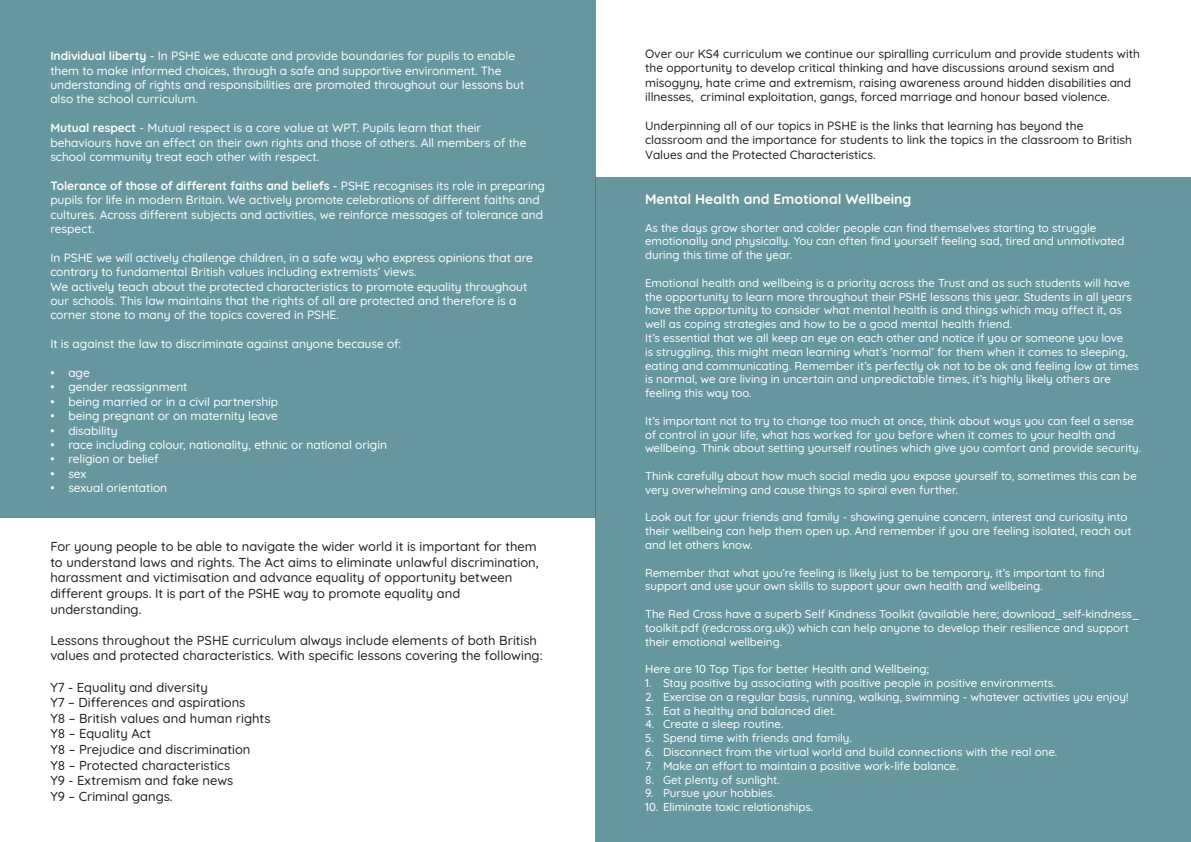
<style>
.page{position:relative;width:1191px;height:842px;background:#fff}
.page>*{position:absolute;margin:0;border:0;box-sizing:border-box;transform-origin:0 0}
.t1{font:700 14px "Quicksand";color:#fff}
.t2{font:500 13px/15.6px "Quicksand";color:#231f20}
.t3{font:500 12px/14.4px "Quicksand";letter-spacing:-.005em;color:#fff}
.t4{font:500 12px/14.4px "Quicksand";color:#231f20}
.t5{font:500 11.5px/13.8px "Quicksand";color:#fff}
.s1{font-weight:700}
</style>
<div class="page">
<div style="left:595px;top:178px;width:596px;height:664px;background:#66979e"></div>
<div style="left:0;top:0;width:595px;height:517px;background:#66979e"></div>
<p class="t3" style="left:50px;top:47px;width:475px"><span class="s1">Individual liberty</span> - In PSHE we educate and provide boundaries for pupils to enable them to make informed choices, through a safe and supportive environment. The understanding of rights and responsibilities are promoted throughout our lessons but also the school curriculum.</p>
<p class="t3" style="left:50px;top:119px;width:478px"><span class="s1">Mutual respect</span> - Mutual respect is a core value at WPT. Pupils learn that their behaviours have an effect on their own rights and those of others. All members of the school community treat each other with respect.</p>
<p class="t3" style="left:50px;top:177px;width:496px"><span class="s1">Tolerance of those of different faiths and beliefs</span> - PSHE recognises its role in preparing pupils for life in modern Britain. We actively promote celebrations of different faiths and cultures. Across different subjects and activities, we reinforce messages of tolerance and respect.</p>
<p class="t3" style="left:50px;top:249px;width:484px">In PSHE we will actively challenge children, in a safe way who express opinions that are contrary to fundamental British values including extremists’ views.</p>
<p class="t3" style="left:50px;top:278px;width:478px">We actively teach about the protected characteristics to promote equality throughout our schools. This law maintains that the rights of all are protected and therefore is a corner stone to many of the topics covered in PSHE.</p>
<p class="t3" style="left:50px;top:335px;width:352px">It is against the law to discriminate against anyone because of:</p>
<p class="t3" style="left:50px;top:364px;width:41px">• age</p>
<p class="t3" style="left:50px;top:379px;width:139px">• gender reassignment</p>
<p class="t3" style="left:50px;top:393px;width:229px">• being married or in a civil partnership</p>
<p class="t3" style="left:50px;top:407px;width:229px">• being pregnant or on maternity leave</p>
<p class="t3" style="left:50px;top:422px;width:69px">• disability</p>
<p class="t3" style="left:50px;top:436px;width:338px">• race including colour, nationality, ethnic or national origin</p>
<p class="t3" style="left:50px;top:451px;width:110px">• religion or belief</p>
<p class="t3" style="left:50px;top:465px;width:38px">• sex</p>
<p class="t3" style="left:50px;top:479px;width:118px">• sexual orientation</p>
<p class="t2" style="left:50px;top:537px;width:490px">For young people to be able to navigate the wider world it is important for them to understand laws and rights. The Act aims to eliminate unlawful discrimination, harassment and victimisation and advance equality of opportunity between different groups. It is part of the PSHE way to promote equality and understanding.</p>
<p class="t2" style="left:50px;top:631px;width:494px">Lessons throughout the PSHE curriculum always include elements of both British values and protected characteristics. With specific lessons covering the following:</p>
<p class="t2" style="left:50px;top:678px;width:159px">Y7 - Equality and diversity</p>
<p class="t2" style="left:50px;top:693px;width:197px">Y7 – Differences and aspirations</p>
<p class="t2" style="left:50px;top:709px;width:222px">Y8 – British values and human rights</p>
<p class="t2" style="left:50px;top:725px;width:102px">Y8 – Equality Act</p>
<p class="t2" style="left:50px;top:740px;width:202px">Y8 – Prejudice and discrimination</p>
<p class="t2" style="left:50px;top:756px;width:181px">Y8 – Protected characteristics</p>
<p class="t2" style="left:50px;top:771px;width:185px">Y9 - Extremism and fake news</p>
<p class="t2" style="left:50px;top:787px;width:124px">Y9 – Criminal gangs.</p>
<p class="t4" style="left:645px;top:45px;width:496px">Over our KS4 curriculum we continue our spiralling curriculum and provide students with the opportunity to develop critical thinking and have discussions around sexism and misogyny, hate crime and extremism, raising awareness around hidden disabilities and illnesses, criminal exploitation, gangs, forced marriage and honour based violence.</p>
<p class="t4" style="left:645px;top:117px;width:488px">Underpinning all of our topics in PSHE is the links that learning has beyond the classroom and the importance for students to link the topics in the classroom to British<br>Values and the Protected Characteristics.</p>
<p class="t1" style="left:645px;top:188px;width:268px">Mental Health and Emotional Wellbeing</p>
<p class="t5" style="left:645px;top:219px;width:481px">As the days grow shorter and colder people can find themselves starting to struggle emotionally and physically. You can often find yourself feeling sad, tired and unmotivated during this time of the year.</p>
<p class="t5" style="left:645px;top:275px;width:488px">Emotional health and wellbeing is a priority across the Trust and as such students will have the opportunity to learn more throughout their PSHE lessons this year. Students in all years have the opportunity to consider what mental health is and things which may affect it, as well as coping strategies and how to be a good mental health friend.</p>
<p class="t5" style="left:645px;top:330px;width:495px">It’s essential that we all keep an eye on each other and notice if you or someone you love<br>is struggling, this might mean learning what’s ‘normal’ for them when it comes to sleeping, eating and communicating. Remember it’s perfectly ok not to be ok and feeling low at times is normal, we are living in uncertain and unpredictable times, it’s highly likely others are feeling this way too.</p>
<p class="t5" style="left:645px;top:413px;width:497px">It’s important not to try to change too much at once, think about ways you can feel a sense of control in your life, what has worked for you before when it comes to your health and wellbeing. Think about setting yourself routines which give you comfort and provide security.</p>
<p class="t5" style="left:645px;top:468px;width:493px">Think carefully about how much social media you expose yourself to, sometimes this can be very overwhelming and cause things to spiral even further.</p>
<p class="t5" style="left:645px;top:509px;width:488px">Look out for your friends and family - showing genuine concern, interest and curiosity into their wellbeing can help them open up. And remember if you are feeling isolated, reach out and let others know.</p>
<p class="t5" style="left:645px;top:564px;width:461px">Remember that what you’re feeling is likely just to be temporary, it’s important to find support and use your own skills to support your own health and wellbeing.</p>
<p class="t5" style="left:645px;top:606px;width:496px">The Red Cross have a superb Self Kindness Toolkit (available here; download_self-kindness_ toolkit.pdf (redcross.org.uk)) which can help anyone to develop their resilience and support their emotional wellbeing.</p>
<p class="t5" style="left:645px;top:661px;width:285px">Here are 10 Top Tips for better Health and Wellbeing;</p>
<p class="t5" style="left:645px;top:675px;width:412px">1. Stay positive by associating with positive people in positive environments.</p>
<p class="t5" style="left:645px;top:689px;width:485px">2. Exercise on a regular basis, running, walking, swimming - whatever activities you enjoy!</p>
<p class="t5" style="left:645px;top:702px;width:193px">3. Eat a healthy and balanced diet.</p>
<p class="t5" style="left:645px;top:716px;width:140px">4. Create a sleep routine.</p>
<p class="t5" style="left:645px;top:730px;width:208px">5. Spend time with friends and family.</p>
<p class="t5" style="left:645px;top:744px;width:414px">6. Disconnect from the virtual world and build connections with the real one.</p>
<p class="t5" style="left:645px;top:758px;width:315px">7. Make an effort to maintain a positive work-life balance.</p>
<p class="t5" style="left:645px;top:771px;width:136px">8. Get plenty of sunlight.</p>
<p class="t5" style="left:645px;top:785px;width:131px">9. Pursue your hobbies.</p>
<p class="t5" style="left:645px;top:799px;width:170px">10. Eliminate toxic relationships.</p>
</div>
